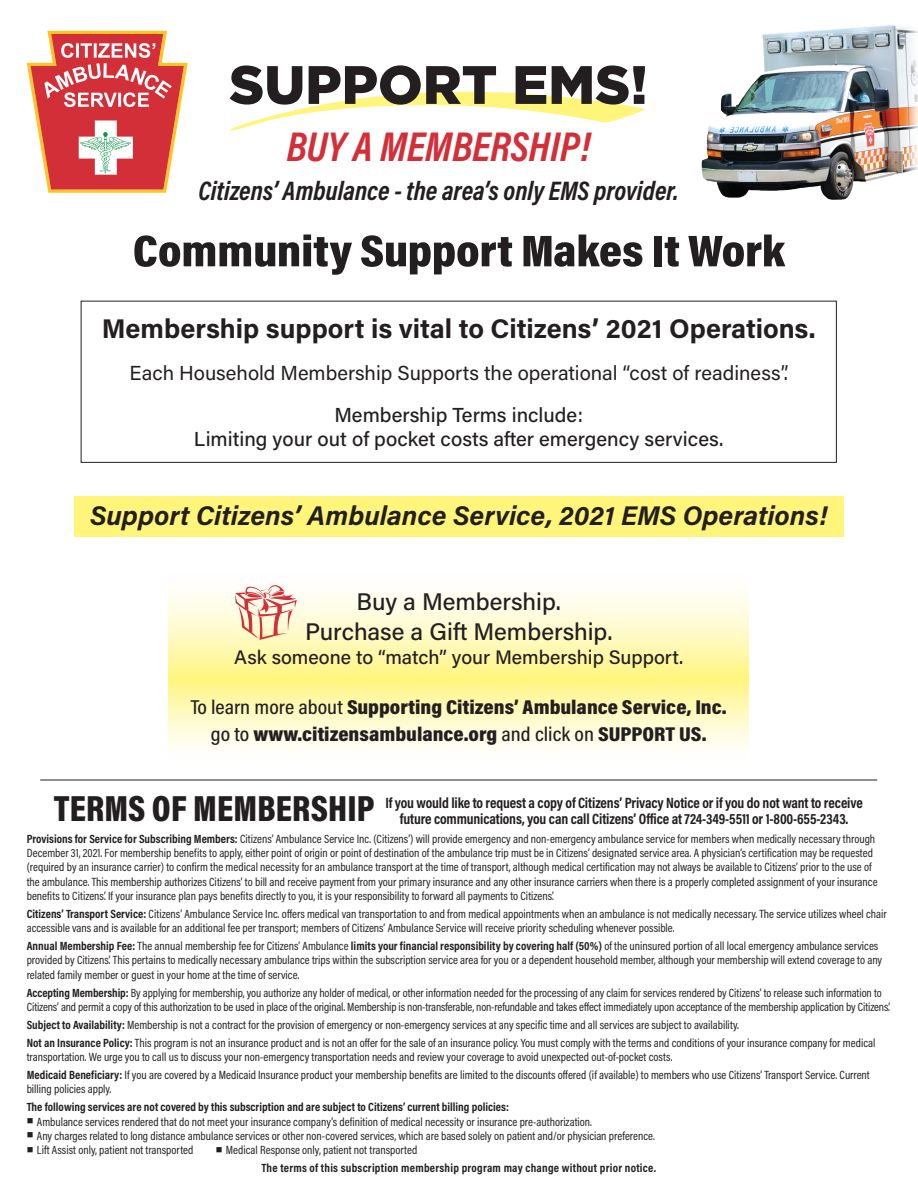
<style>
.page{position:relative;width:918px;height:1188px;background:#fff}
.page>*{position:absolute;margin:0;border:0;box-sizing:border-box;transform-origin:0 0}
.t1{font:900 54px "Gotham";color:#231f20}
.t2{font:900 45px "Acumin Pro Cond";letter-spacing:-.005em;color:#231f20;scale:1.12 1}
.t3{font:italic 700 42px "Acumin Pro Cond";color:#d32f38}
.t4{font:900 36.75px "Acumin Pro Cond";letter-spacing:.005em;color:#231f20}
.t5{font:italic 700 27px "Acumin Pro";color:#231f20}
.t6{font:700 27px "Acumin Pro";color:#231f20}
.t7{font:italic 700 27px "Acumin Pro Cond";color:#231f20}
.t8{font:500 24px/30px "Acumin Pro";color:#231f20;text-align:center}
.t9{font:900 20.25px/27px "Acumin Pro Cond";color:#231f20;text-align:center;scale:1.1 1}
.t10{font:20.25px/42px "Acumin Pro";color:#231f20;text-align:center}
.t11{font:500 20.25px "Acumin Pro";color:#231f20}
.t12{font:500 19.5px "Acumin Pro";color:#231f20}
.t13{font:700 15px "Acumin Pro Cond";letter-spacing:-.01em;color:#231f20}
.t14{font:12px/14.2px "Acumin Pro Cond";color:#231f20}
.t15{font:700 12px/18px "Acumin Pro Cond";letter-spacing:.005em;color:#231f20}
.s1{font-weight:500}
.s2{font-weight:700}
.s3{font-weight:400}
</style>
<div class="page">
<div style="left:168px;top:679px;width:581px;height:81px;background:linear-gradient(to bottom,#fff585,#fff)"></div>
<div style="left:168px;top:571px;width:581px;height:108px;background:linear-gradient(to bottom,#fff,#fff68b)"></div>
<div style="left:81px;top:301px;width:756px;height:162px;border:1px solid #231f20"></div>
<svg style="left:230px;top:91px;width:415px;height:40px"></svg>
<svg style="left:27px;top:31px;width:161px;height:162px"></svg>
<hr style="left:41px;top:780px;width:836px;height:1px;background:#231f20">
<img style="left:702px;top:24px;width:216px;height:176px">
<div style="left:74px;top:496px;width:769px;height:41px;background:#fff57a"></div>
<img style="left:236px;top:585px;width:61px;height:54px">
<p class="t1" style="left:229px;top:54px;width:420px">SUPPORT EMS!</p>
<p class="t3" style="left:287px;top:119px;width:305px">BUY A MEMBERSHIP!</p>
<p class="t7" style="left:198px;top:173px;width:482px">Citizens’ Ambulance - the area’s only EMS provider.</p>
<p class="t2" style="left:133px;top:221px;width:584px">Community Support Makes It Work</p>
<p class="t6" style="left:102px;top:309px;width:715px">Membership support is vital to Citizens’ 2021 Operations.</p>
<p class="t10" style="left:130px;top:351px;width:661px">Each Household Membership Supports the operational “cost of readiness”.<br><span class="s1">Membership Terms include:</span></p>
<p class="t11" style="left:194px;top:425px;width:531px">Limiting your out of pocket costs after emergency services.</p>
<p class="t5" style="left:90px;top:497px;width:739px">Support Citizens’ Ambulance Service, 2021 EMS Operations!</p>
<p class="t8" style="left:305px;top:585px;width:309px">Buy a Membership.<br>Purchase a Gift Membership.</p>
<p class="t12" style="left:234px;top:643px;width:450px">Ask someone to “match” your Membership Support.</p>
<p class="t9" style="left:191px;top:693px;width:489px"><span class="s1">To learn more about</span> Supporting Citizens’ Ambulance Service, Inc. <span class="s1">go to</span> www.citizensambulance.org <span class="s1">and click on</span> SUPPORT US.</p>
<p class="t4" style="left:54px;top:784px;width:322px">TERMS OF MEMBERSHIP</p>
<p class="t13" style="left:385px;top:793px;width:479px">If you would like to request a copy of Citizens’ Privacy Notice or if you do not want to receive</p>
<p class="t13" style="left:400px;top:809px;width:450px">future communications, you can call Citizens’ Office at 724-349-5511 or 1-800-655-2343.</p>
<p class="t14" style="left:27px;top:831px;width:852px"><span class="s2">Provisions for Service for Subscribing Members:</span> Citizens’ Ambulance Service Inc. (Citizens’) will provide emergency and non-emergency ambulance service for members when medically necessary through December 31, 2021. For membership benefits to apply, either point of origin or point of destination of the ambulance trip must be in Citizens’ designated service area. A physician’s certification may be requested (required by an insurance carrier) to confirm the medical necessity for an ambulance transport at the time of transport, although medical certification may not always be available to Citizens’ prior to the use of the ambulance. This membership authorizes Citizens’ to bill and receive payment from your primary insurance and any other insurance carriers when there is a properly completed assignment of your insurance benefits to Citizens’. If your insurance plan pays benefits directly to you, it is your responsibility to forward all payments to Citizens’.</p>
<p class="t14" style="left:27px;top:906px;width:861px"><span class="s2">Citizens’ Transport Service:</span> Citizens’ Ambulance Service Inc. offers medical van transportation to and from medical appointments when an ambulance is not medically necessary. The service utilizes wheel chair accessible vans and is available for an additional fee per transport; members of Citizens’ Ambulance Service will receive priority scheduling whenever possible.</p>
<p class="t14" style="left:27px;top:939px;width:857px"><span class="s2">Annual Membership Fee:</span> The annual membership fee for Citizens’ Ambulance <span class="s2">limits your financial responsibility by covering half (50%)</span> of the uninsured portion of all local emergency ambulance services provided by Citizens’. This pertains to medically necessary ambulance trips within the subscription service area for you or a dependent household member, although your membership will extend coverage to any related family member or guest in your home at the time of service.</p>
<p class="t14" style="left:27px;top:985px;width:865px"><span class="s2">Accepting Membership:</span> By applying for membership, you authorize any holder of medical, or other information needed for the processing of any claim for services rendered by Citizens’ to release such information to<br>Citizens’ and permit a copy of this authorization to be used in place of the original. Membership is non-transferable, non-refundable and takes effect immediately upon acceptance of the membership application by Citizens’.</p>
<p class="t14" style="left:27px;top:1015px;width:850px;line-height:18px"><span class="s2">Subject to Availability:</span> Membership is not a contract for the provision of emergency or non-emergency services at any specific time and all services are subject to availability.<br><span class="s2">Not an Insurance Policy:</span> This program is not an insurance product and is not an offer for the sale of an insurance policy. You must comply with the terms and conditions of your insurance company for medical</p>
<p class="t14" style="left:27px;top:1048px;width:845px;line-height:18px">transportation. We urge you to call us to discuss your non-emergency transportation needs and review your coverage to avoid unexpected out-of-pocket costs.<br><span class="s2">Medicaid Beneficiary:</span> If you are covered by a Medicaid Insurance product your membership benefits are limited to the discounts offered (if available) to members who use Citizens’ Transport Service. Current</p>
<p class="t15" style="left:27px;top:1080px;width:484px"><span class="s3">billing policies apply.<br></span>The following services are not covered by this subscription and are subject to Citizens’ current billing policies:</p>
<p class="t14" style="left:27px;top:1114px;width:567px">■ Ambulance services rendered that do not meet your insurance company’s definition of medical necessity or insurance pre-authorization.</p>
<p class="t14" style="left:27px;top:1128px;width:630px">■ Any charges related to long distance ambulance services or other non-covered services, which are based solely on patient and/or physician preference.</p>
<p class="t14" style="left:27px;top:1143px;width:168px">■ Lift Assist only, patient not transported</p>
<p class="t14" style="left:216px;top:1143px;width:203px">■ Medical Response only, patient not transported</p>
<p class="t15" style="left:261px;top:1158px;width:396px">The terms of this subscription membership program may change without prior notice.</p>
</div>
